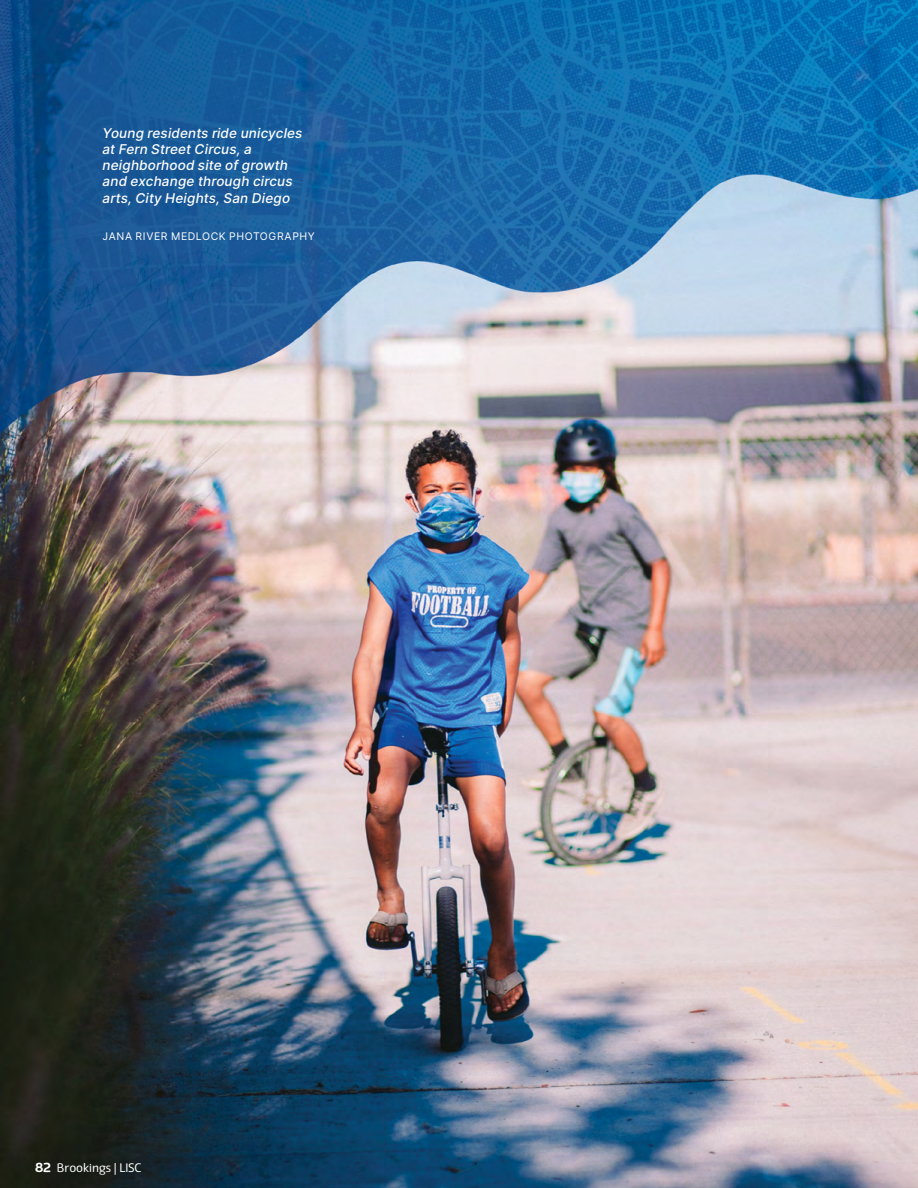
<style>
.page{position:relative;width:918px;height:1188px;background:#fff}
.page>*{position:absolute;margin:0;border:0;box-sizing:border-box;transform-origin:0 0}
.t1{font:italic 500 13.5px/16.2px "Inter";letter-spacing:.01em;color:#fff}
.t2{font:12px "Eigerdals";color:#fff}
.t3{font:10.5px "Inter";letter-spacing:.06em;color:#fff}
.s1{font-weight:700;font-size:12.75px}
</style>
<div class="page">
<img style="left:0;top:0;width:918px;height:1188px">
<p class="t1" style="left:103px;top:124px;width:201px">Young residents ride unicycles at Fern Street Circus, a neighborhood site of growth and exchange through circus arts, City Heights, San Diego</p>
<p class="t3" style="left:103px;top:229px;width:214px">JANA RIVER MEDLOCK PHOTOGRAPHY</p>
<p class="t2" style="left:35px;top:1160px;width:108px"><span class="s1">82</span> Brookings | LISC</p>
</div>
